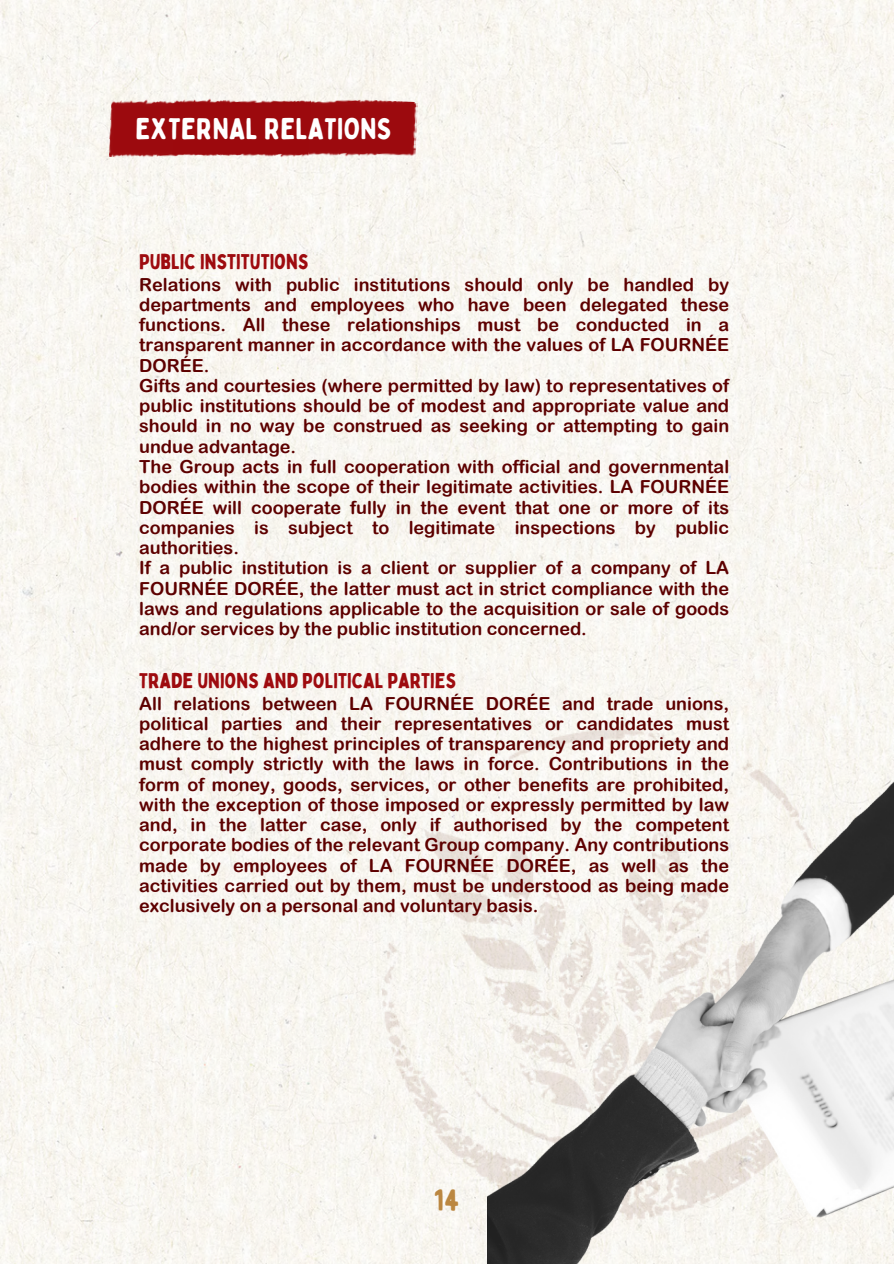
<style>
.page{position:relative;width:894px;height:1264px;background:#fff}
.page>*{position:absolute;margin:0;border:0;box-sizing:border-box;transform-origin:0 0}
.t1{font:30px "Bobby Jones Soft";color:#fff}
.t2{font:30px "Bobby Jones Soft";color:#bb8740}
.t3{font:21px "Bobby Jones";color:#9e0b0f}
.t4{font:18px/20.2px "Arial Rounded MT Bold";color:#5d0000;text-align:justify}
</style>
<div class="page">
<div style="left:0;top:0;width:893px;height:1263px;background:#f9f7f1"></div>
<img style="left:382px;top:729px;width:466px;height:490px">
<img style="left:487px;top:769px;width:406px;height:494px">
<img style="left:311px;top:90px;width:107px;height:76px">
<img style="left:109px;top:89px;width:202px;height:78px">
<p class="t1" style="left:135px;top:110px;width:258px">EXTERNAL RELATIONS</p>
<p class="t3" style="left:139px;top:249px;width:171px">PUBLIC INSTITUTIONS</p>
<h1 class="t4" style="left:139px;top:274px;width:591px">Relations with public institutions should only be handled by departments and employees who have been delegated these functions. All these relationships must be conducted in a transparent manner in accordance with the values of LA FOURNÉE DORÉE.</h1>
<p class="t4" style="left:139px;top:375px;width:591px">Gifts and courtesies (where permitted by law) to representatives of public institutions should be of modest and appropriate value and should in no way be construed as seeking or attempting to gain undue advantage.</p>
<p class="t4" style="left:139px;top:456px;width:591px">The Group acts in full cooperation with official and governmental bodies within the scope of their legitimate activities. LA FOURNÉE DORÉE will cooperate fully in the event that one or more of its companies is subject to legitimate inspections by public authorities.</p>
<p class="t4" style="left:139px;top:557px;width:591px">If a public institution is a client or supplier of a company of LA FOURNÉE DORÉE, the latter must act in strict compliance with the laws and regulations applicable to the acquisition or sale of goods and/or services by the public institution concerned.</p>
<p class="t3" style="left:139px;top:667px;width:318px">TRADE UNIONS AND POLITICAL PARTIES</p>
<p class="t4" style="left:139px;top:692px;width:591px">All relations between LA FOURNÉE DORÉE and trade unions, political parties and their representatives or candidates must adhere to the highest principles of transparency and propriety and must comply strictly with the laws in force. Contributions in the form of money, goods, services, or other benefits are prohibited, with the exception of those imposed or expressly permitted by law and, in the latter case, only if authorised by the competent corporate bodies of the relevant Group company. Any contributions made by employees of LA FOURNÉE DORÉE, as well as the activities carried out by them, must be understood as being made exclusively on a personal and voluntary basis.</p>
<p class="t2" style="left:433px;top:1181px;width:27px">14</p>
</div>
